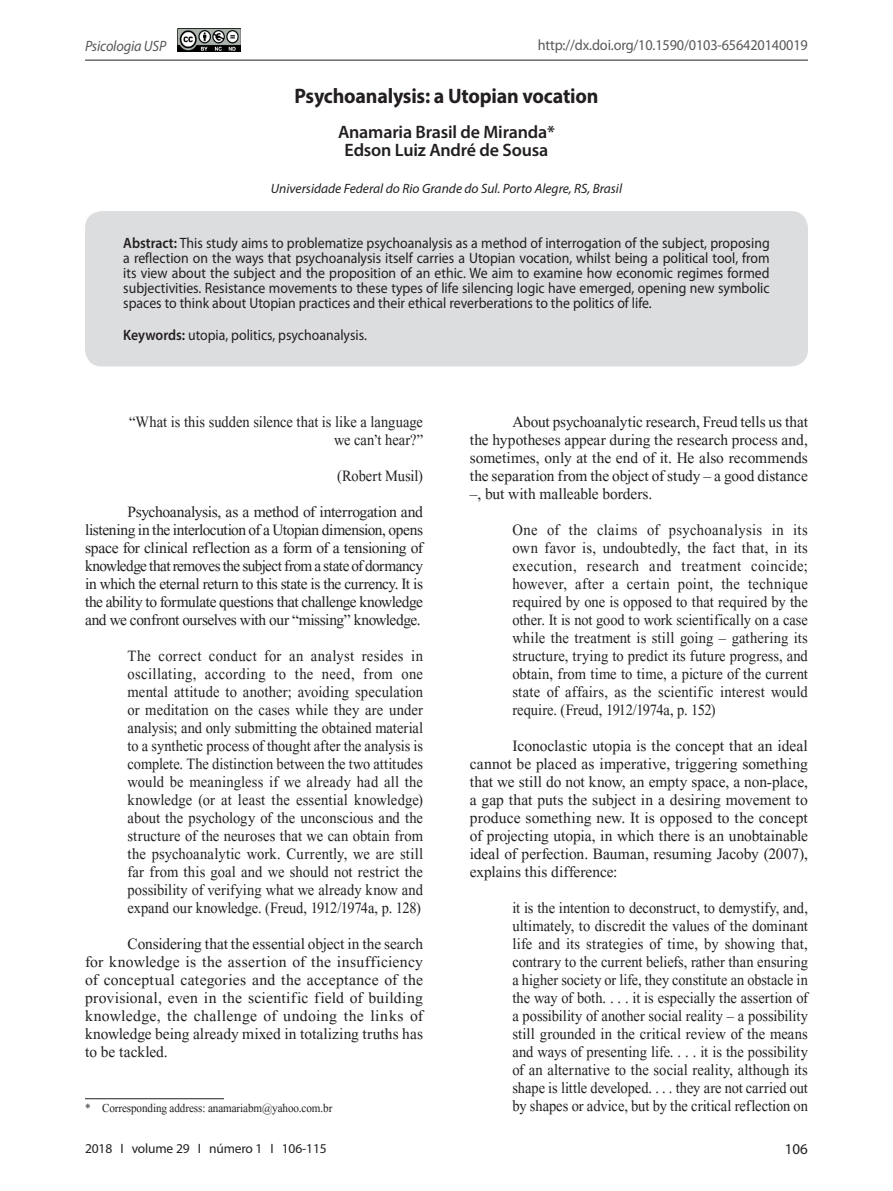
<style>
.page{position:relative;width:893px;height:1191px;background:#fff}
.page>*{position:absolute;margin:0;border:0;box-sizing:border-box;transform-origin:0 0}
.titulo{font:700 21px "Myriad Pro";letter-spacing:-.01em;color:#231f20;scale:.95 1}
.TEXTO{font:19.5px/18px "Aparajita";letter-spacing:-.005em;color:#231f20;text-align:justify}
.citacao{font:19.5px/18px "Aparajita";color:#231f20;text-align:justify;scale:.93 1}
.citacao-2{font:19.5px/18px "Aparajita";color:#231f20;text-align:justify;scale:.92 1}
.epígrafe{font:19.5px/18px "Aparajita";color:#231f20;text-align:right;scale:.92 1}
.autores{font:600 18px "Myriad Pro";letter-spacing:-.01em;color:#231f20}
.resumo{font:15px/15px "Myriad Pro";color:#231f20;text-align:justify;scale:.92 1}
.rodape-1st{font:15px "Aparajita";letter-spacing:-.005em;color:#231f20;scale:.92 1}
.doi{font:15px "Myriad Pro";letter-spacing:-.01em;color:#57585a;scale:.95 1}
.palavras-chave{font:15px "Myriad Pro";color:#231f20;scale:.92 1}
.t1{font:italic 15px "Myriad Pro";letter-spacing:-.01em;color:#57585a;scale:.95 1}
.resumo-2{font:15px "Myriad Pro";color:#231f20}
.instituicao{font:italic 13.5px "Myriad Pro";color:#231f20}
.t2{font:13.5px "Myriad Pro";letter-spacing:-.01em;color:#231f20}
.s1{font-weight:600}
</style>
<div class="page">
<hr style="left:85px;top:60px;width:723px;height:1px;background:#231f20">
<div style="left:85px;top:211px;width:723px;height:155px;background:#dcdddf;border-radius:17px"></div>
<hr style="left:85px;top:1098px;width:139px;height:1px;background:#231f20">
<img style="left:177px;top:29px;width:64px;height:22px">
<p class="t1" style="left:85px;top:36px;width:87px">Psicologia USP</p>
<p class="doi" style="left:538px;top:35px;width:286px">http://dx.doi.org/10.1590/0103-656420140019</p>
<p class="titulo" style="left:295px;top:82px;width:321px">Psychoanalysis: a Utopian vocation</p>
<p class="autores" style="left:338px;top:121px;width:218px">Anamaria Brasil de Miranda*</p>
<p class="autores" style="left:345px;top:139px;width:205px">Edson Luiz André de Sousa</p>
<p class="instituicao" style="left:271px;top:180px;width:353px">Universidade Federal do Rio Grande do Sul. Porto Alegre, RS, Brasil</p>
<p class="resumo" style="left:123px;top:235px;width:704px"><span class="s1">Abstract:</span> This study aims to problematize psychoanalysis as a method of interrogation of the subject, proposing a reflection on the ways that psychoanalysis itself carries a Utopian vocation, whilst being a political tool, from its view about the subject and the proposition of an ethic. We aim to examine how economic regimes formed subjectivities. Resistance movements to these types of life silencing logic have emerged, opening new symbolic spaces to think about Utopian practices and their ethical reverberations to the politics of life.</p>
<p class="palavras-chave" style="left:123px;top:326px;width:266px"><span class="s1">Keywords:</span> utopia, politics, psychoanalysis.</p>
<p class="epígrafe" style="left:129px;top:414px;width:321px">“What is this sudden silence that is like a language we can’t hear?”</p>
<p class="epígrafe" style="left:337px;top:468px;width:95px">(Robert Musil)</p>
<p class="TEXTO" style="left:85px;top:504px;width:340px;text-indent:43px">Psychoanalysis, as a method of interrogation and listening in the interlocution of a Utopian dimension, opens space for clinical reflection as a form of a tensioning of knowledge that removes the subject from a state of dormancy in which the eternal return to this state is the currency. It is the ability to formulate questions that challenge knowledge and we confront ourselves with our “missing” knowledge.</p>
<p class="citacao" style="left:128px;top:648px;width:319px">The correct conduct for an analyst resides in oscillating, according to the need, from one mental attitude to another; avoiding speculation or meditation on the cases while they are under analysis; and only submitting the obtained material to a synthetic process of thought after the analysis is complete. The distinction between the two attitudes would be meaningless if we already had all the knowledge (or at least the essential knowledge) about the psychology of the unconscious and the structure of the neuroses that we can obtain from the psychoanalytic work. Currently, we are still far from this goal and we should not restrict the possibility of verifying what we already know and expand our knowledge. (Freud, 1912/1974a, p. 128)</p>
<p class="TEXTO" style="left:85px;top:936px;width:340px;text-indent:43px">Considering that the essential object in the search for knowledge is the assertion of the insufficiency of conceptual categories and the acceptance of the provisional, even in the scientific field of building knowledge, the challenge of undoing the links of knowledge being already mixed in totalizing truths has to be tackled.</p>
<p class="rodape-1st" style="left:85px;top:1098px;width:270px">* Corresponding address: anamariabm@yahoo.com.br</p>
<p class="TEXTO" style="left:470px;top:414px;width:340px;text-indent:43px">About psychoanalytic research, Freud tells us that the hypotheses appear during the research process and, sometimes, only at the end of it. He also recommends the separation from the object of study – a good distance –, but with malleable borders.</p>
<p class="citacao" style="left:512px;top:522px;width:319px">One of the claims of psychoanalysis in its own favor is, undoubtedly, the fact that, in its execution, research and treatment coincide; however, after a certain point, the technique required by one is opposed to that required by the other. It is not good to work scientifically on a case while the treatment is still going – gathering its structure, trying to predict its future progress, and obtain, from time to time, a picture of the current state of affairs, as the scientific interest would require. (Freud, 1912/1974a, p. 152)</p>
<p class="TEXTO" style="left:470px;top:738px;width:340px;text-indent:43px">Iconoclastic utopia is the concept that an ideal cannot be placed as imperative, triggering something that we still do not know, an empty space, a non-place, a gap that puts the subject in a desiring movement to produce something new. It is opposed to the concept of projecting utopia, in which there is an unobtainable ideal of perfection. Bauman, resuming Jacoby (2007), explains this difference:</p>
<p class="citacao-2" style="left:512px;top:900px;width:323px">it is the intention to deconstruct, to demystify, and, ultimately, to discredit the values of the dominant life and its strategies of time, by showing that, contrary to the current beliefs, rather than ensuring a higher society or life, they constitute an obstacle in the way of both. . . . it is especially the assertion of a possibility of another social reality – a possibility still grounded in the critical review of the means and ways of presenting life. . . . it is the possibility of an alternative to the social reality, although its shape is little developed. . . . they are not carried out by shapes or advice, but by the critical reflection on</p>
<p class="t2" style="left:85px;top:1140px;width:243px">2018 I volume 29 I número 1 I 106-115</p>
<p class="resumo-2" style="left:785px;top:1139px;width:25px">106</p>
</div>
